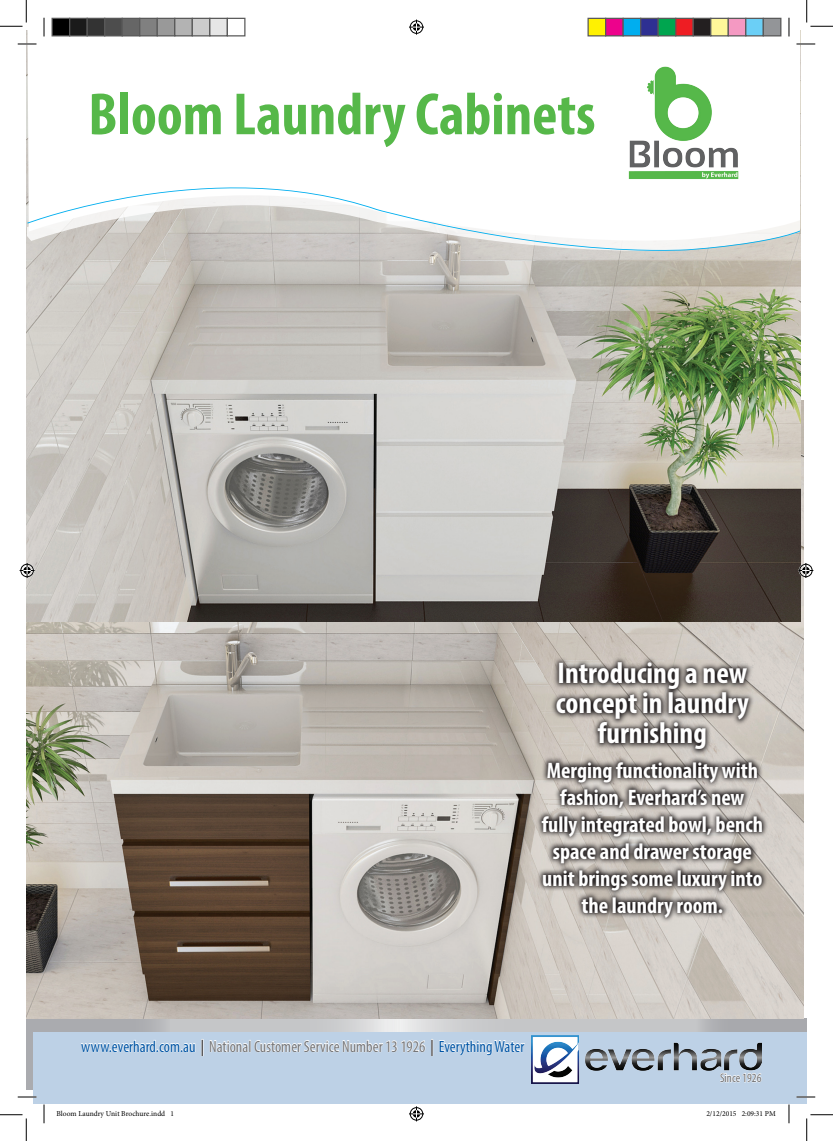
<style>
.page{position:relative;width:833px;height:1141px;background:#fff}
.page>*{position:absolute;margin:0;border:0;box-sizing:border-box;transform-origin:0 0}
.t1{font:700 condensed 60px "Myriad Pro";color:#56b849}
.t2{font:700 condensed 30px/30px "Myriad Pro";color:#fff;text-align:center}
.t3{font:700 condensed 22.5px/27px "Myriad Pro";color:#fff;text-align:center}
.t4{font:condensed 16.25px "Myriad Pro";color:#757679}
.t5{font:condensed 12.5px "Myriad Pro";color:#6c6d70}
.t6{font:7.5px "Minion Pro";color:#000}
.s1{color:#0155a5}
.s2{color:#231f20}
</style>
<div class="page">
<svg style="left:399px;top:1018px;width:297px;height:13px;background:#cacacb"></svg>
<div style="left:696px;top:1017px;width:110px;height:72px;background:linear-gradient(to right,#b2b3b6,#a4a5a9)"></div>
<svg style="left:170px;top:1018px;width:229px;height:13px;background:#cacbcc"></svg>
<div style="left:26px;top:1017px;width:144px;height:72px;background:#aaabaf"></div>
<div style="left:33px;top:1031px;width:773px;height:72px;background:#bdd1e6"></div>
<svg style="left:81px;top:1040px;width:114px;height:13px"></svg>
<svg style="left:201px;top:1039px;width:2px;height:16px"></svg>
<svg style="left:209px;top:1040px;width:216px;height:13px"></svg>
<svg style="left:431px;top:1039px;width:1px;height:16px"></svg>
<svg style="left:439px;top:1030px;width:85px;height:26px"></svg>
<img style="left:531px;top:1035px;width:230px;height:48px">
<img style="left:26px;top:400px;width:777px;height:618px">
<img style="left:26px;top:31px;width:774px;height:590px">
<svg style="left:27px;top:26px;width:772px;height:128px"></svg>
<svg style="left:27px;top:154px;width:772px;height:101px"></svg>
<img style="left:623px;top:62px;width:120px;height:122px">
<svg style="left:535px;top:656px;width:233px;height:267px;background:#8c8783"></svg>
<svg style="left:18px;top:43px;width:18px;height:2px"></svg>
<svg style="left:796px;top:43px;width:18px;height:2px"></svg>
<svg style="left:18px;top:1096px;width:18px;height:1px"></svg>
<svg style="left:796px;top:1096px;width:18px;height:1px"></svg>
<svg style="left:43px;top:18px;width:2px;height:18px"></svg>
<svg style="left:43px;top:1104px;width:2px;height:19px"></svg>
<svg style="left:787px;top:18px;width:2px;height:18px"></svg>
<svg style="left:788px;top:1104px;width:1px;height:19px"></svg>
<svg style="left:0;top:0;width:27px;height:27px"></svg>
<svg style="left:0;top:1114px;width:27px;height:26px"></svg>
<svg style="left:806px;top:0;width:26px;height:27px"></svg>
<svg style="left:806px;top:1114px;width:26px;height:26px"></svg>
<svg style="left:409px;top:20px;width:15px;height:15px"></svg>
<svg style="left:409px;top:1106px;width:15px;height:15px"></svg>
<svg style="left:20px;top:563px;width:15px;height:15px"></svg>
<svg style="left:797px;top:563px;width:15px;height:15px"></svg>
<div style="left:52px;top:18px;width:18px;height:18px;background:#000"></div>
<div style="left:51px;top:18px;width:19px;height:18px;border:1px solid #595959"></div>
<div style="left:70px;top:18px;width:17px;height:18px;background:#1a1a1a"></div>
<div style="left:69px;top:18px;width:19px;height:18px;border:1px solid #595959"></div>
<div style="left:87px;top:18px;width:18px;height:18px;background:#333"></div>
<div style="left:86px;top:18px;width:19px;height:18px;border:1px solid #595959"></div>
<div style="left:105px;top:18px;width:17px;height:18px;background:#4d4d4d"></div>
<div style="left:104px;top:18px;width:19px;height:18px;border:1px solid #595959"></div>
<div style="left:122px;top:18px;width:18px;height:18px;background:#666"></div>
<div style="left:121px;top:18px;width:19px;height:18px;border:1px solid #595959"></div>
<div style="left:140px;top:18px;width:17px;height:18px;background:#808080"></div>
<div style="left:139px;top:18px;width:19px;height:18px;border:1px solid #595959"></div>
<div style="left:157px;top:18px;width:18px;height:18px;background:#999"></div>
<div style="left:156px;top:18px;width:19px;height:18px;border:1px solid #595959"></div>
<div style="left:175px;top:18px;width:17px;height:18px;background:#b3b3b3"></div>
<div style="left:174px;top:18px;width:19px;height:18px;border:1px solid #595959"></div>
<div style="left:192px;top:18px;width:18px;height:18px;background:#ccc"></div>
<div style="left:191px;top:18px;width:19px;height:18px;border:1px solid #595959"></div>
<div style="left:210px;top:18px;width:17px;height:18px;background:#e6e6e6"></div>
<div style="left:209px;top:18px;width:19px;height:18px;border:1px solid #595959"></div>
<div style="left:227px;top:18px;width:18px;height:18px;background:#fff"></div>
<div style="left:226px;top:18px;width:19px;height:18px;border:1px solid #595959"></div>
<div style="left:587px;top:18px;width:18px;height:18px;background:#fff101"></div>
<div style="left:587px;top:18px;width:19px;height:18px;border:1px solid #595959"></div>
<div style="left:605px;top:18px;width:17px;height:18px;background:#ed028c"></div>
<div style="left:604px;top:18px;width:19px;height:18px;border:1px solid #595959"></div>
<div style="left:622px;top:18px;width:18px;height:18px;background:#00aeef"></div>
<div style="left:622px;top:18px;width:19px;height:18px;border:1px solid #595959"></div>
<div style="left:640px;top:18px;width:17px;height:18px;background:#2e3092"></div>
<div style="left:639px;top:18px;width:19px;height:18px;border:1px solid #595959"></div>
<div style="left:657px;top:18px;width:18px;height:18px;background:#00a54f"></div>
<div style="left:657px;top:18px;width:19px;height:18px;border:1px solid #595959"></div>
<div style="left:675px;top:18px;width:17px;height:18px;background:#ee1d23"></div>
<div style="left:674px;top:18px;width:19px;height:18px;border:1px solid #595959"></div>
<div style="left:692px;top:18px;width:18px;height:18px;background:#231f20"></div>
<div style="left:692px;top:18px;width:19px;height:18px;border:1px solid #595959"></div>
<div style="left:710px;top:18px;width:17px;height:18px;background:#fff79a"></div>
<div style="left:709px;top:18px;width:19px;height:18px;border:1px solid #595959"></div>
<div style="left:727px;top:18px;width:18px;height:18px;background:#f499c2"></div>
<div style="left:727px;top:18px;width:19px;height:18px;border:1px solid #595959"></div>
<div style="left:745px;top:18px;width:17px;height:18px;background:#6bcff6"></div>
<div style="left:744px;top:18px;width:19px;height:18px;border:1px solid #595959"></div>
<div style="left:762px;top:18px;width:18px;height:18px;background:#939598"></div>
<div style="left:762px;top:18px;width:19px;height:18px;border:1px solid #595959"></div>
<svg style="left:705px;top:1072px;width:70px;height:32px"></svg>
<p class="t1" style="left:88px;top:77px;width:508px">Bloom Laundry Cabinets</p>
<p class="t2" style="left:555px;top:657px;width:194px">Introducing a new concept in laundry furnishing</p>
<p class="t3" style="left:541px;top:756px;width:223px">Merging functionality with fashion, Everhard’s new fully integrated bowl, bench space and drawer storage unit brings some luxury into the laundry room.</p>
<p class="t4" style="left:81px;top:1036px;width:444px"><span class="s1">www.everhard.com.au</span> <span class="s2">|</span> National Customer Service Number 13 1926 <span class="s2">|</span> <span class="s1">Everything Water</span></p>
<p class="t5" style="left:719px;top:1069px;width:43px">Since 1926</p>
<p class="t6" style="left:56px;top:1108px;width:119px">Bloom Laundry Unit Brochure.indd 1</p>
<p class="t6" style="left:706px;top:1108px;width:71px">2/12/2015 2:09:31 PM</p>
</div>
